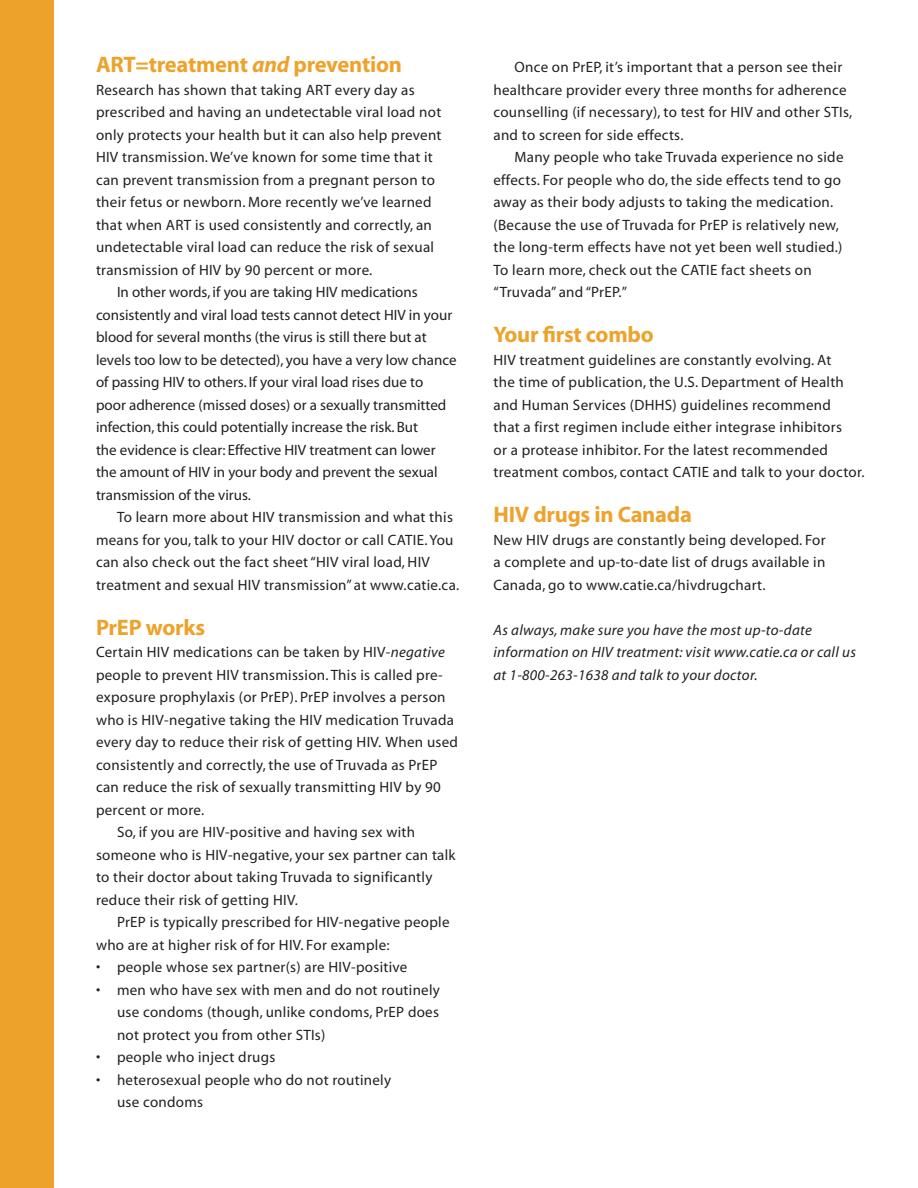
<style>
.page{position:relative;width:918px;height:1188px;background:#fff}
.page>*{position:absolute;margin:0;border:0;box-sizing:border-box;transform-origin:0 0}
.t1{font:700 22.5px "Myriad";letter-spacing:-.01em;color:#eda32b}
.t2{font:15px/22.5px "Myriad";letter-spacing:.02em;color:#231f20}
.t3{font:15px "Myriad";color:#231f20}
.t4{font:italic 15px/22.5px "Myriad";letter-spacing:.02em;color:#231f20}
.s1{font-style:italic}
</style>
<div class="page">
<div style="left:0;top:0;width:54px;height:1188px;background:#eda32b"></div>
<h1 class="t1" style="left:96px;top:53px;width:307px">ART=treatment <span class="s1">and</span> prevention</h1>
<p class="t2" style="left:96px;top:79px;width:320px">Research has shown that taking ART every day as</p>
<p class="t2" style="left:96px;top:101px;width:347px">prescribed and having an undetectable viral load not</p>
<p class="t2" style="left:96px;top:124px;width:347px">only protects your health but it can also help prevent</p>
<p class="t2" style="left:96px;top:146px;width:338px">HIV transmission. We’ve known for some time that it</p>
<p class="t2" style="left:96px;top:169px;width:340px">can prevent transmission from a pregnant person to</p>
<p class="t2" style="left:96px;top:191px;width:337px">their fetus or newborn. More recently we’ve learned</p>
<p class="t2" style="left:96px;top:214px;width:337px">that when ART is used consistently and correctly, an</p>
<p class="t2" style="left:96px;top:236px;width:340px">undetectable viral load can reduce the risk of sexual</p>
<p class="t2" style="left:96px;top:259px;width:278px">transmission of HIV by 90 percent or more.</p>
<p class="t3" style="left:117px;top:285px;width:302px">In other words, if you are taking HIV medications</p>
<p class="t3" style="left:96px;top:307px;width:358px">consistently and viral load tests cannot detect HIV in your</p>
<p class="t3" style="left:96px;top:330px;width:332px">blood for several months (the virus is still there but at</p>
<p class="t3" style="left:96px;top:352px;width:362px">levels too low to be detected), you have a very low chance</p>
<p class="t3" style="left:96px;top:375px;width:329px">of passing HIV to others. If your viral load rises due to</p>
<p class="t3" style="left:96px;top:397px;width:352px">poor adherence (missed doses) or a sexually transmitted</p>
<p class="t3" style="left:96px;top:420px;width:324px">infection, this could potentially increase the risk. But</p>
<p class="t3" style="left:96px;top:442px;width:341px">the evidence is clear: Effective HIV treatment can lower</p>
<p class="t3" style="left:96px;top:465px;width:343px">the amount of HIV in your body and prevent the sexual</p>
<p class="t3" style="left:96px;top:487px;width:156px">transmission of the virus.</p>
<p class="t2" style="left:117px;top:506px;width:337px">To learn more about HIV transmission and what this</p>
<p class="t2" style="left:96px;top:529px;width:359px">means for you, talk to your HIV doctor or call CATIE. You</p>
<p class="t2" style="left:96px;top:551px;width:335px">can also check out the fact sheet “HIV viral load, HIV</p>
<p class="t2" style="left:96px;top:574px;width:365px">treatment and sexual HIV transmission” at www.catie.ca.</p>
<h1 class="t1" style="left:96px;top:615px;width:111px">PrEP works</h1>
<p class="t2" style="left:96px;top:641px;width:350px">Certain HIV medications can be taken by HIV-<span class="s1">negative</span></p>
<p class="t2" style="left:96px;top:664px;width:348px">people to prevent HIV transmission. This is called pre-</p>
<p class="t2" style="left:96px;top:686px;width:351px">exposure prophylaxis (or PrEP). PrEP involves a person</p>
<p class="t2" style="left:96px;top:709px;width:360px">who is HIV-negative taking the HIV medication Truvada</p>
<p class="t2" style="left:96px;top:731px;width:364px">every day to reduce their risk of getting HIV. When used</p>
<p class="t2" style="left:96px;top:754px;width:343px">consistently and correctly, the use of Truvada as PrEP</p>
<p class="t2" style="left:96px;top:776px;width:346px">can reduce the risk of sexually transmitting HIV by 90</p>
<p class="t2" style="left:96px;top:799px;width:110px">percent or more.</p>
<p class="t2" style="left:117px;top:821px;width:300px">So, if you are HIV-positive and having sex with</p>
<p class="t2" style="left:96px;top:844px;width:361px">someone who is HIV-negative, your sex partner can talk</p>
<p class="t2" style="left:96px;top:866px;width:338px">to their doctor about taking Truvada to significantly</p>
<p class="t2" style="left:96px;top:889px;width:203px">reduce their risk of getting HIV.</p>
<p class="t2" style="left:117px;top:911px;width:334px">PrEP is typically prescribed for HIV-negative people</p>
<p class="t2" style="left:96px;top:934px;width:295px">who are at higher risk of for HIV. For example:</p>
<p class="t2" style="left:96px;top:956px;width:313px">• people whose sex partner(s) are HIV-positive</p>
<p class="t2" style="left:117px;top:979px;width:324px;text-align:justify;text-indent:-21px">• men who have sex with men and do not routinely use condoms (though, unlike condoms, PrEP does not protect you from other STIs)</p>
<p class="t2" style="left:96px;top:1046px;width:181px">• people who inject drugs</p>
<p class="t2" style="left:117px;top:1069px;width:276px;text-indent:-21px">• heterosexual people who do not routinely use condoms</p>
<p class="t2" style="left:494px;top:56px;width:360px;text-indent:21px">Once on PrEP, it’s important that a person see their healthcare provider every three months for adherence counselling (if necessary), to test for HIV and other STIs, and to screen for side effects.</p>
<p class="t2" style="left:494px;top:146px;width:352px;text-indent:21px">Many people who take Truvada experience no side effects. For people who do, the side effects tend to go away as their body adjusts to taking the medication. (Because the use of Truvada for PrEP is relatively new, the long-term effects have not yet been well studied.)<br>To learn more, check out the CATIE fact sheets on “Truvada” and “PrEP.”</p>
<h1 class="t1" style="left:494px;top:323px;width:162px">Your first combo</h1>
<p class="t2" style="left:494px;top:349px;width:373px">HIV treatment guidelines are constantly evolving. At<br>the time of publication, the U.S. Department of Health and Human Services (DHHS) guidelines recommend<br>that a first regimen include either integrase inhibitors<br>or a protease inhibitor. For the latest recommended treatment combos, contact CATIE and talk to your doctor.</p>
<h1 class="t1" style="left:494px;top:503px;width:200px">HIV drugs in Canada</h1>
<p class="t2" style="left:494px;top:529px;width:334px;text-align:justify">New HIV drugs are constantly being developed. For a complete and up-to-date list of drugs available in Canada, go to www.catie.ca/hivdrugchart.</p>
<p class="t4" style="left:494px;top:619px;width:364px">As always, make sure you have the most up-to-date information on HIV treatment: visit www.catie.ca or call us at 1-800-263-1638 and talk to your doctor.</p>
</div>
